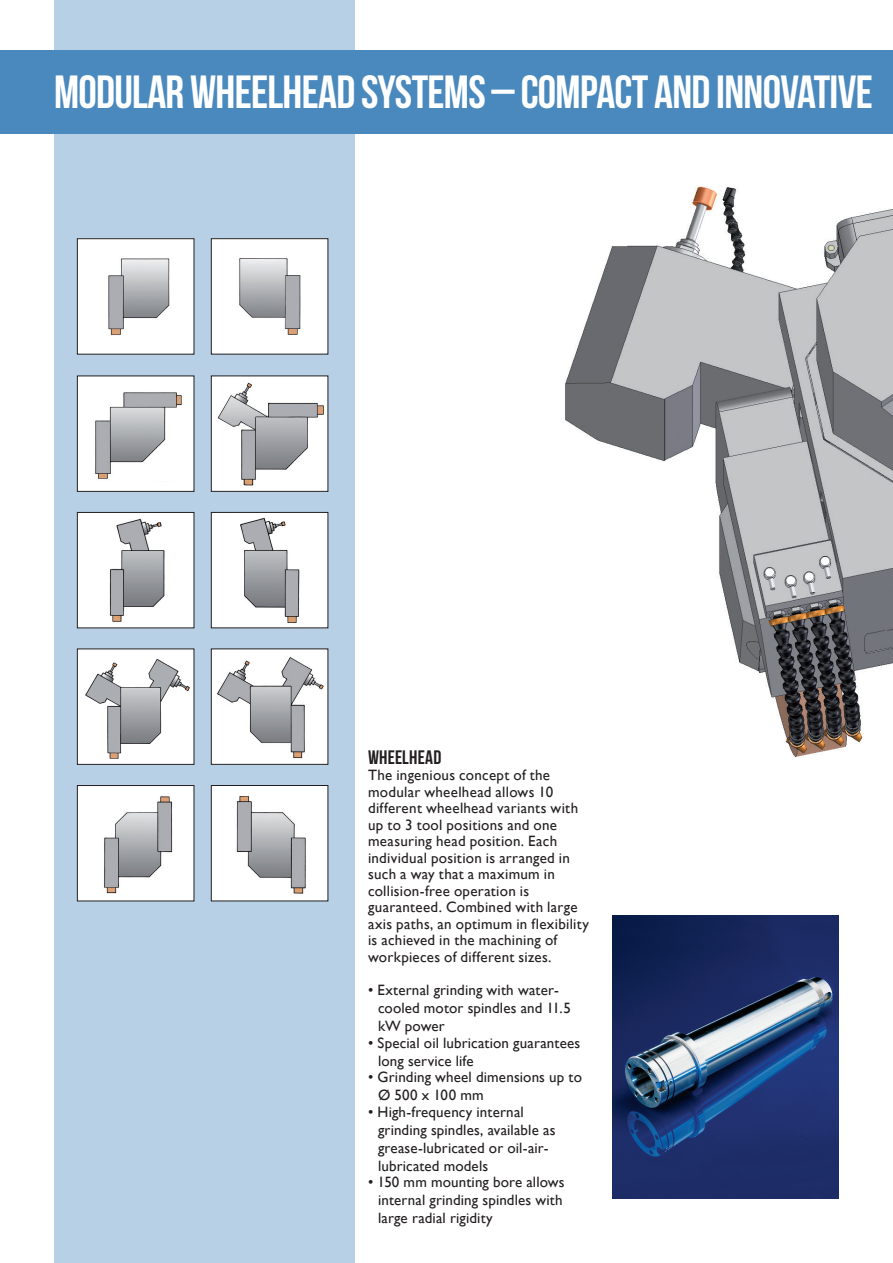
<style>
.page{position:relative;width:893px;height:1263px;background:#fff}
.page>*{position:absolute;margin:0;border:0;box-sizing:border-box;transform-origin:0 0}
.t1{font:46.5px "Bebas Neue";letter-spacing:-.015em;color:#fff}
.t2{font:19.5px "Bebas Neue";letter-spacing:.01em;color:#231f20}
.t3{font:15px/16.5px "Gill Sans";letter-spacing:.015em;color:#231f20}
</style>
<div class="page">
<div style="left:54px;top:0;width:300px;height:1263px;background:#b7d0e5"></div>
<div style="left:0;top:50px;width:893px;height:84px;background:#4a89be"></div>
<img style="left:565px;top:186px;width:328px;height:572px">
<div style="left:77px;top:239px;width:117px;height:115px;background:#fff"></div>
<div style="left:77px;top:238px;width:117px;height:116px;border:1px solid #231f20"></div>
<img style="left:108px;top:258px;width:62px;height:78px">
<div style="left:211px;top:239px;width:117px;height:115px;background:#fff"></div>
<div style="left:211px;top:238px;width:117px;height:116px;border:1px solid #231f20"></div>
<img style="left:239px;top:258px;width:62px;height:77px">
<div style="left:77px;top:376px;width:117px;height:115px;background:#fff"></div>
<div style="left:77px;top:376px;width:117px;height:116px;border:1px solid #231f20"></div>
<img style="left:95px;top:392px;width:87px;height:87px">
<div style="left:211px;top:376px;width:117px;height:115px;background:#fff"></div>
<div style="left:211px;top:376px;width:117px;height:116px;border:1px solid #231f20"></div>
<img style="left:217px;top:382px;width:107px;height:104px">
<div style="left:77px;top:512px;width:117px;height:116px;background:#fff"></div>
<div style="left:77px;top:512px;width:117px;height:116px;border:1px solid #231f20"></div>
<img style="left:109px;top:518px;width:56px;height:104px">
<div style="left:211px;top:512px;width:117px;height:116px;background:#fff"></div>
<div style="left:211px;top:512px;width:117px;height:116px;border:1px solid #231f20"></div>
<img style="left:240px;top:517px;width:60px;height:106px">
<div style="left:77px;top:649px;width:117px;height:115px;background:#fff"></div>
<img style="left:85px;top:659px;width:105px;height:100px">
<div style="left:211px;top:649px;width:117px;height:115px;background:#fff"></div>
<img style="left:217px;top:657px;width:107px;height:102px">
<div style="left:77px;top:785px;width:117px;height:116px;background:#fff"></div>
<div style="left:77px;top:785px;width:117px;height:116px;border:1px solid #231f20"></div>
<img style="left:104px;top:796px;width:69px;height:97px">
<div style="left:211px;top:785px;width:117px;height:116px;background:#fff"></div>
<div style="left:211px;top:785px;width:117px;height:116px;border:1px solid #231f20"></div>
<img style="left:236px;top:796px;width:70px;height:98px">
<img style="left:612px;top:915px;width:227px;height:283px">
<p class="t1" style="left:54px;top:66px;width:820px">MODULAR WHEELHEAD SYSTEMS – COMPACT AND INNOVATIVE</p>
<p class="t2" style="left:368px;top:746px;width:75px">WHEELHEAD</p>
<p class="t3" style="left:368px;top:767px;width:222px">The ingenious concept of the modular wheelhead allows 10 different wheelhead variants with up to 3 tool positions and one measuring head position. Each individual position is arranged in such a way that a maximum in collision-free operation is guaranteed. Combined with large axis paths, an optimum in flexibility is achieved in the machining of workpieces of different sizes.</p>
<p class="t3" style="left:378px;top:981px;width:194px;line-height:18px;text-indent:-10px">• External grinding with water&shy;cooled motor spindles and 11.5 kW power</p>
<p class="t3" style="left:378px;top:1034px;width:204px;line-height:18px;text-indent:-10px">• Special oil lubrication guarantees long service life</p>
<p class="t3" style="left:368px;top:1069px;width:216px">• Grinding wheel dimensions up to</p>
<p class="t3" style="left:378px;top:1087px;width:107px">Ø 500 x 100 mm</p>
<p class="t3" style="left:378px;top:1103px;width:179px;line-height:18px;text-indent:-10px">• High-frequency internal grinding spindles, available as grease-lubricated or oil-air&shy;lubricated models</p>
<p class="t3" style="left:378px;top:1173px;width:188px;line-height:18px;text-indent:-10px">• 150 mm mounting bore allows internal grinding spindles with large radial rigidity</p>
</div>
